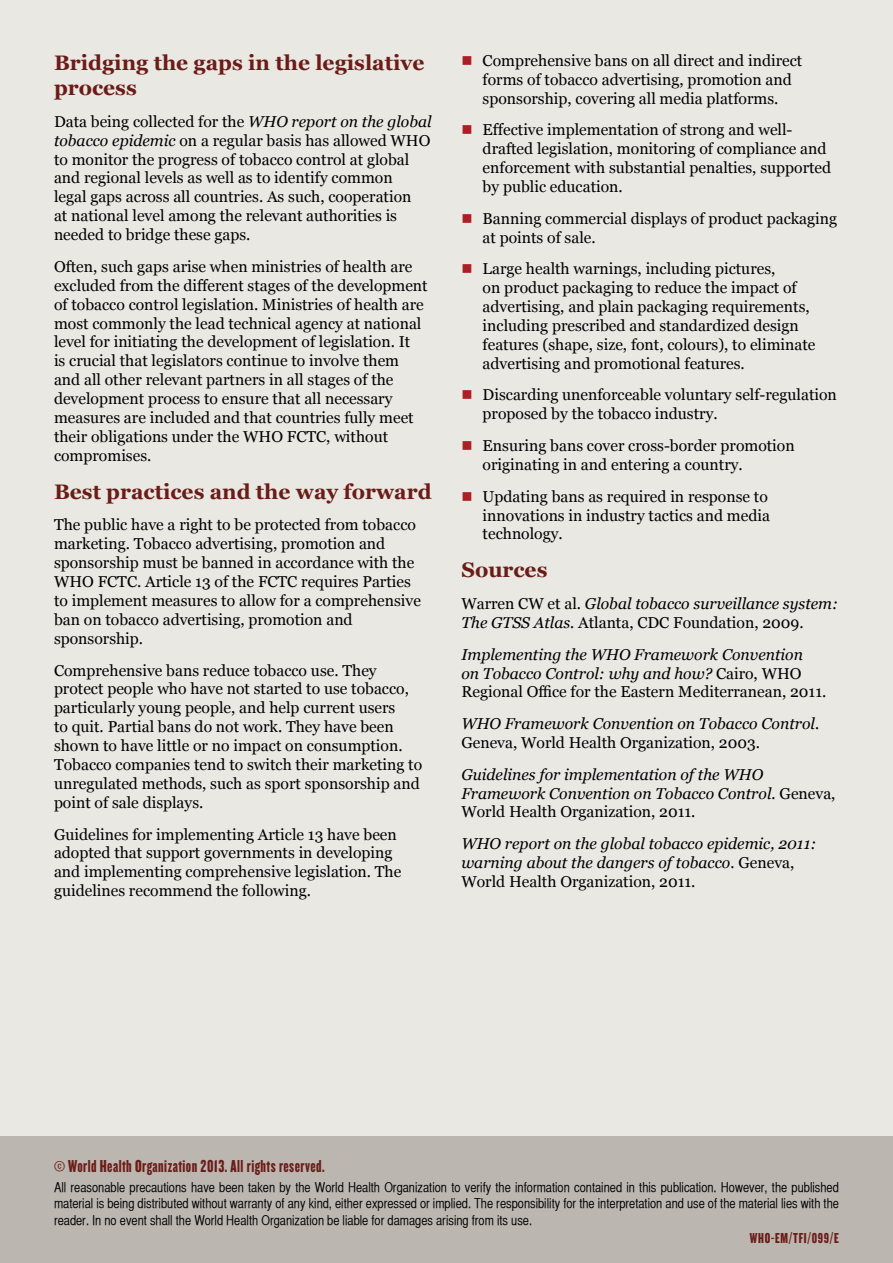
<style>
.page{position:relative;width:893px;height:1263px;background:#e9e8e3}
.page>*{position:absolute;margin:0;border:0;box-sizing:border-box;transform-origin:0 0}
.t1{font:700 21px/25.2px "Georgia";color:#6b1c17}
.t2{font:18px "Knockout 68 Full Featherwt";letter-spacing:.025em;color:#6b1c17}
.t3{font:15.75px/18.9px "Georgia";color:#000}
.t4{font:italic 15.75px/18.9px "Georgia";color:#000}
.t5{font:15px "Knockout 68 Full Featherwt";letter-spacing:.05em;color:#6b1c17}
.t6{font:13.5px/16.2px "Helvetica CY Plain";color:#000;text-align:justify}
.s1{font-style:italic}
.s2{font-style:normal}
</style>
<div class="page">
<div style="left:0;top:1137px;width:893px;height:126px;background:#bcb6b0"></div>
<h1 class="t1" style="left:54px;top:49px;width:372px">Bridging the gaps in the legislative process</h1>
<p class="t3" style="left:54px;top:111px;width:379px">Data being collected for the <span class="s1">WHO report on the global tobacco epidemic</span> on a regular basis has allowed WHO to monitor the progress of tobacco control at global and regional levels as well as to identify common<br>legal gaps across all countries. As such, cooperation<br>at national level among the relevant authorities is needed to bridge these gaps.</p>
<p class="t3" style="left:54px;top:256px;width:375px">Often, such gaps arise when ministries of health are excluded from the different stages of the development of tobacco control legislation. Ministries of health are most commonly the lead technical agency at national level for initiating the development of legislation. It<br>is crucial that legislators continue to involve them and all other relevant partners in all stages of the development process to ensure that all necessary measures are included and that countries fully meet their obligations under the WHO FCTC, without compromises.</p>
<h1 class="t1" style="left:54px;top:478px;width:379px">Best practices and the way forward</h1>
<p class="t3" style="left:54px;top:515px;width:368px">The public have a right to be protected from tobacco marketing. Tobacco advertising, promotion and sponsorship must be banned in accordance with the WHO FCTC. Article 13 of the FCTC requires Parties to implement measures to allow for a comprehensive ban on tobacco advertising, promotion and sponsorship.</p>
<p class="t3" style="left:54px;top:660px;width:370px">Comprehensive bans reduce tobacco use. They protect people who have not started to use tobacco, particularly young people, and help current users<br>to quit. Partial bans do not work. They have been shown to have little or no impact on consumption.<br>Tobacco companies tend to switch their marketing to unregulated methods, such as sport sponsorship and point of sale displays.</p>
<p class="t3" style="left:54px;top:824px;width:349px">Guidelines for implementing Article 13 have been adopted that support governments in developing and implementing comprehensive legislation. The guidelines recommend the following.</p>
<p class="t3" style="left:483px;top:50px;width:321px">Comprehensive bans on all direct and indirect forms of tobacco advertising, promotion and sponsorship, covering all media platforms.</p>
<p class="t3" style="left:483px;top:120px;width:350px">Effective implementation of strong and well&shy;drafted legislation, monitoring of compliance and enforcement with substantial penalties, supported by public education.</p>
<p class="t3" style="left:483px;top:208px;width:356px">Banning commercial displays of product packaging at points of sale.</p>
<p class="t3" style="left:483px;top:259px;width:334px">Large health warnings, including pictures,<br>on product packaging to reduce the impact of advertising, and plain packaging requirements, including prescribed and standardized design features (shape, size, font, colours), to eliminate advertising and promotional features.</p>
<p class="t3" style="left:483px;top:385px;width:356px">Discarding unenforceable voluntary self-regulation proposed by the tobacco industry.</p>
<p class="t3" style="left:483px;top:435px;width:314px">Ensuring bans cover cross-border promotion originating in and entering a country.</p>
<p class="t3" style="left:483px;top:486px;width:289px">Updating bans as required in response to innovations in industry tactics and media technology.</p>
<h1 class="t1" style="left:461px;top:556px;width:88px">Sources</h1>
<p class="t4" style="left:461px;top:593px;width:378px"><span class="s2">Warren CW et al.</span> Global tobacco surveillance system:<br>The GTSS Atlas. <span class="s2">Atlanta, CDC Foundation, 2009.</span></p>
<p class="t4" style="left:461px;top:644px;width:366px">Implementing the WHO Framework Convention<br>on Tobacco Control: why and how? <span class="s2">Cairo, WHO<br>Regional Office for the Eastern Mediterranean, 2011.</span></p>
<p class="t4" style="left:461px;top:713px;width:359px">WHO Framework Convention on Tobacco Control.</p>
<p class="t3" style="left:461px;top:732px;width:300px">Geneva, World Health Organization, 2003.</p>
<p class="t4" style="left:461px;top:764px;width:376px">Guidelines for implementation of the WHO<br>Framework Convention on Tobacco Control. <span class="s2">Geneva,<br>World Health Organization, 2011.</span></p>
<p class="t4" style="left:461px;top:833px;width:357px">WHO report on the global tobacco epidemic, 2011: warning about the dangers of tobacco. <span class="s2">Geneva,<br>World Health Organization, 2011.</span></p>
<p class="t2" style="left:54px;top:1155px;width:272px">© World Health Organization 2013. All rights reserved.</p>
<p class="t6" style="left:54px;top:1179px;width:786px">All reasonable precautions have been taken by the World Health Organization to verify the information contained in this publication. However, the published material is being distributed without warranty of any kind, either expressed or implied. The responsibility for the interpretation and use of the material lies with the reader. In no event shall the World Health Organization be liable for damages arising from its use.</p>
<p class="t5" style="left:750px;top:1228px;width:91px">WHO-EM/TFI/099/E</p>
</div>
